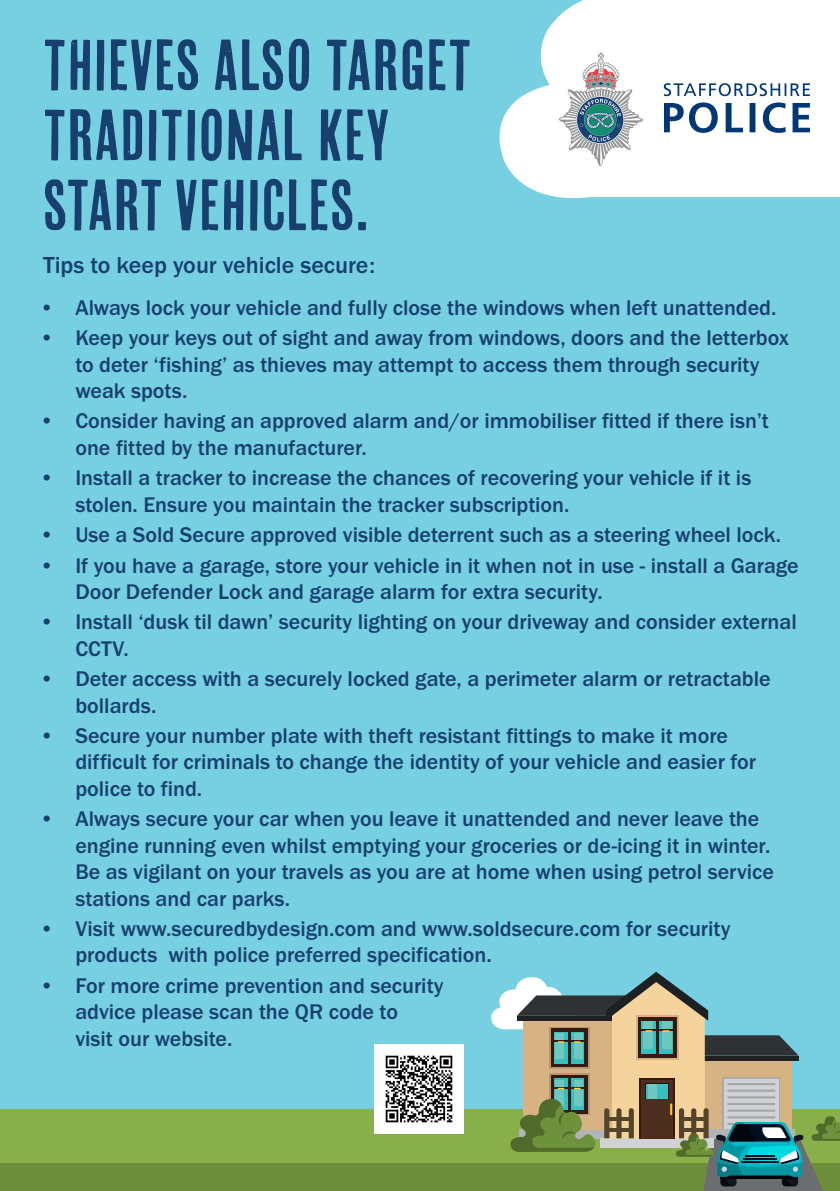
<style>
.page{position:relative;width:840px;height:1191px;background:#fff}
.page>*{position:absolute;margin:0;border:0;box-sizing:border-box;transform-origin:0 0}
.t1{font:72px/70px "Cheap Pine Sans";color:#17406f}
.t2{font:500 24px "Franklin Gothic URW";color:#17406f}
.t3{font:500 22px/26.4px "Franklin Gothic URW";color:#17406f}
</style>
<div class="page">
<div style="left:0;top:0;width:839px;height:1191px;background:#77cfe2"></div>
<div style="left:0;top:1109px;width:839px;height:82px;background:#88af4a"></div>
<div style="left:0;top:1163px;width:839px;height:28px;background:#6c8e3a"></div>
<svg style="left:499px;top:0;width:340px;height:198px;background:#eef8fb"></svg>
<svg style="left:663px;top:83px;width:146px;height:13px;background:#aebfd3"></svg>
<svg style="left:663px;top:102px;width:146px;height:31px;background:#9bb0c9"></svg>
<svg style="left:558px;top:53px;width:84px;height:113px;background:#c5ced1"></svg>
<svg style="left:491px;top:971px;width:348px;height:220px"></svg>
<img style="left:374px;top:1044px;width:88px;height:89px">
<h1 class="t1" style="left:42px;top:29px;width:431px">THIEVES ALSO TARGET<br>TRADITIONAL KEY<br>START VEHICLES.</h1>
<p class="t2" style="left:43px;top:250px;width:333px">Tips to keep your vehicle secure:</p>
<p class="t3" style="left:39px;top:294px;width:738px">• Always lock your vehicle and fully close the windows when left unattended.</p>
<p class="t3" style="left:75px;top:324px;width:714px;text-indent:-36px">• Keep your keys out of sight and away from windows, doors and the letterbox to deter ‘fishing’ as thieves may attempt to access them through security weak spots.</p>
<p class="t3" style="left:75px;top:407px;width:694px;text-indent:-36px">• Consider having an approved alarm and/or immobiliser fitted if there isn’t one fitted by the manufacturer.</p>
<p class="t3" style="left:75px;top:464px;width:677px;text-indent:-36px">• Install a tracker to increase the chances of recovering your vehicle if it is stolen. Ensure you maintain the tracker subscription.</p>
<p class="t3" style="left:39px;top:521px;width:742px">• Use a Sold Secure approved visible deterrent such as a steering wheel lock.</p>
<p class="t3" style="left:75px;top:551px;width:724px;text-indent:-36px">• If you have a garage, store your vehicle in it when not in use - install a Garage<br>Door Defender Lock and garage alarm for extra security.</p>
<p class="t3" style="left:75px;top:608px;width:722px;text-indent:-36px">• Install ‘dusk til dawn’ security lighting on your driveway and consider external<br>CCTV.</p>
<p class="t3" style="left:75px;top:665px;width:696px;text-indent:-36px">• Deter access with a securely locked gate, a perimeter alarm or retractable bollards.</p>
<p class="t3" style="left:75px;top:722px;width:681px;text-indent:-36px">• Secure your number plate with theft resistant fittings to make it more difficult for criminals to change the identity of your vehicle and easier for police to find.</p>
<p class="t3" style="left:75px;top:805px;width:699px;text-indent:-36px">• Always secure your car when you leave it unattended and never leave the engine running even whilst emptying your groceries or de-icing it in winter.<br>Be as vigilant on your travels as you are at home when using petrol service stations and car parks.</p>
<p class="t3" style="left:75px;top:915px;width:656px;text-indent:-36px">• Visit www.securedbydesign.com and www.soldsecure.com for security products with police preferred specification.</p>
<p class="t3" style="left:75px;top:971px;width:369px;text-indent:-36px">• For more crime prevention and security advice please scan the QR code to<br>visit our website.</p>
</div>
